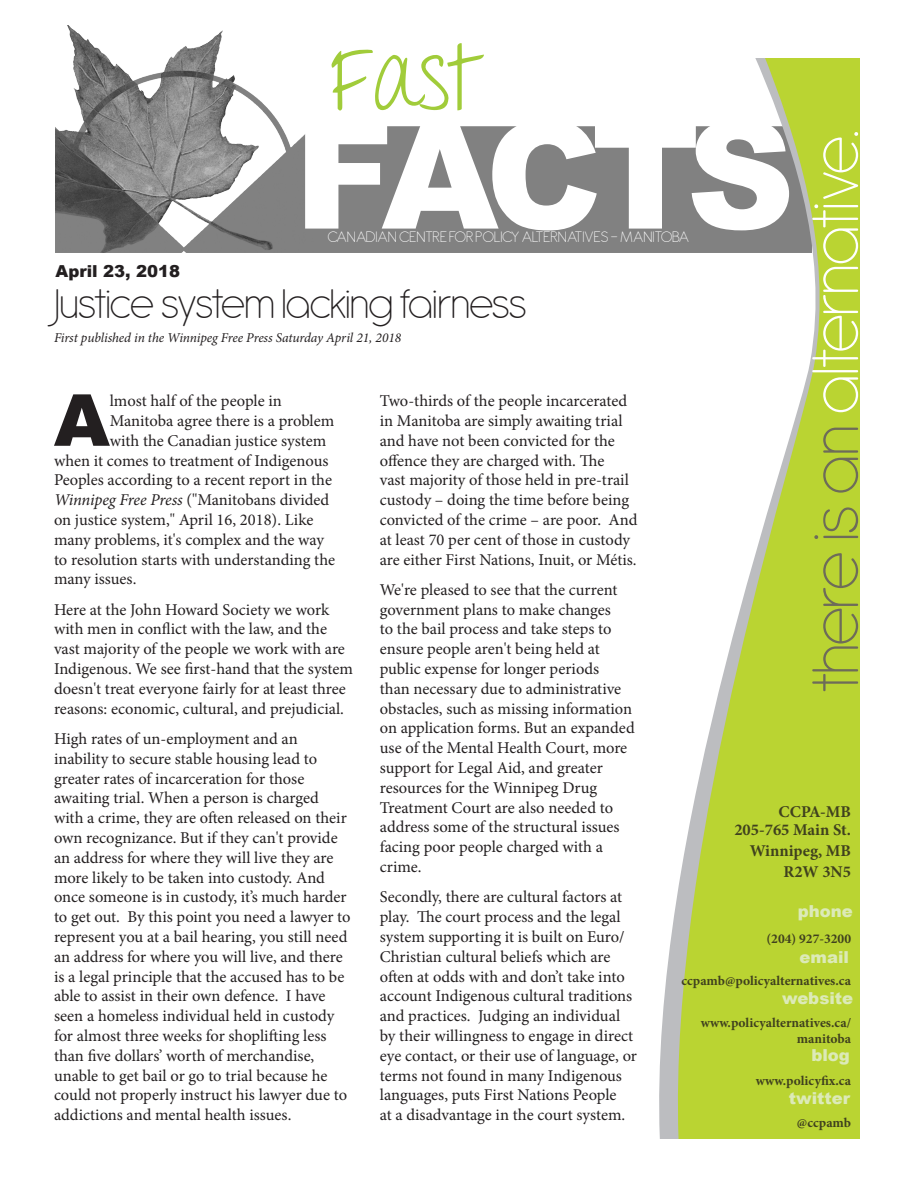
<style>
.page{position:relative;width:918px;height:1188px;background:#fff}
.page>*{position:absolute;margin:0;border:0;box-sizing:border-box;transform-origin:0 0}
.t1{font:900 150px "Arial";letter-spacing:-.085em;color:#fff}
.t2{font:90px "Throw My Hands Upinthe Air";color:#a1cc3a}
.t3{font:200 72px "Antipasto";letter-spacing:-.04em;color:#fff}
.t4{font:900 71.85px "Arial";color:#231f20}
.HEADLINE{font:200 45px "Antipasto";letter-spacing:-.04em;color:#231f20}
.t5{font:16.5px/19.8px "Minion Pro";letter-spacing:-.005em;color:#231f20}
.t6{font:200 16.5px "Antipasto";color:#fff}
.t7{font:700 16.5px/21px "Minion Pro";color:#40411e;text-align:right}
.t8{font:900 16.5px "Arial";color:#dceab8}
.t9{font:900 16.5px "Arial";color:#231f20}
.t10{font:700 13.5px/16.5px "Minion Pro";color:#40411e;text-align:right}
.t11{font:italic 13.5px "Minion Pro";letter-spacing:-.01em;color:#231f20}
.s1{color:#6e6c59}
.s2{font-style:italic}
</style>
<div class="page">
<img style="left:55px;top:25px;width:593px;height:228px">
<svg style="left:648px;top:126px;width:14px;height:1012px"></svg>
<svg style="left:662px;top:58px;width:198px;height:1080px;fill:#bad432"></svg>
<p class="t2" style="left:329px;top:25px;width:151px">Fast</p>
<p class="t1" style="left:294px;top:66px;width:502px">FACTS</p>
<p class="t6" style="left:328px;top:227px;width:363px">CANADIAN CENTRE FOR POLICY ALTERNATIVES - MANITOBA</p>
<p class="t3" style="left:794px;top:693px;width:566px;rotate:-90deg"><span class="s1">there is an</span> alternative.</p>
<p class="t9" style="left:55px;top:259px;width:126px">April 23, 2018</p>
<p class="HEADLINE" style="left:54px;top:278px;width:475px">Justice system lacking fairness</p>
<p class="t11" style="left:54px;top:328px;width:349px">First published in the Winnipeg Free Press Saturday April 21, 2018</p>
<p class="t4" style="left:54px;top:368px;width:57px">A</p>
<p class="t5" style="left:110px;top:391px;width:174px">lmost half of the people in</p>
<p class="t5" style="left:380px;top:391px;width:259px">Two-thirds of the people incarcerated in Manitoba are simply awaiting trial and have not been convicted for the offence they are charged with. The<br>vast majority of those held in pre-trail custody – doing the time before being convicted of the crime – are poor. And at least 70 per cent of those in custody are either First Nations, Inuit, or Métis.</p>
<p class="t5" style="left:380px;top:580px;width:257px">We're pleased to see that the current government plans to make changes<br>to the bail process and take steps to ensure people aren't being held at public expense for longer periods<br>than necessary due to administrative obstacles, such as missing information on application forms. But an expanded use of the Mental Health Court, more support for Legal Aid, and greater resources for the Winnipeg Drug Treatment Court are also needed to address some of the structural issues facing poor people charged with a crime.</p>
<p class="t5" style="left:380px;top:887px;width:259px">Secondly, there are cultural factors at play. The court process and the legal system supporting it is built on Euro/ Christian cultural beliefs which are often at odds with and don’t take into account Indigenous cultural traditions and practices. Judging an individual by their willingness to engage in direct eye contact, or their use of language, or terms not found in many Indigenous languages, puts First Nations People<br>at a disadvantage in the court system.</p>
<p class="t5" style="left:110px;top:411px;width:226px">Manitoba agree there is a problem</p>
<p class="t5" style="left:110px;top:431px;width:218px">with the Canadian justice system</p>
<p class="t5" style="left:54px;top:451px;width:276px">when it comes to treatment of Indigenous</p>
<p class="t5" style="left:54px;top:470px;width:280px">Peoples according to a recent report in the</p>
<p class="t5" style="left:54px;top:490px;width:277px"><span class="s2">Winnipeg Free Press</span> ("Manitobans divided</p>
<p class="t5" style="left:54px;top:510px;width:261px">on justice system," April 16, 2018). Like</p>
<p class="t5" style="left:54px;top:530px;width:272px">many problems, it's complex and the way</p>
<p class="t5" style="left:54px;top:550px;width:283px">to resolution starts with understanding the</p>
<p class="t5" style="left:54px;top:569px;width:84px">many issues.</p>
<p class="t5" style="left:54px;top:600px;width:301px">Here at the John Howard Society we work with men in conflict with the law, and the vast majority of the people we work with are Indigenous. We see first-hand that the system doesn't treat everyone fairly for at least three reasons: economic, cultural, and prejudicial.</p>
<p class="t5" style="left:54px;top:729px;width:298px">High rates of un-employment and an inability to secure stable housing lead to greater rates of incarceration for those awaiting trial. When a person is charged with a crime, they are often released on their own recognizance. But if they can't provide an address for where they will live they are more likely to be taken into custody. And once someone is in custody, it’s much harder to get out. By this point you need a lawyer to represent you at a bail hearing, you still need an address for where you will live, and there is a legal principle that the accused has to be able to assist in their own defence. I have seen a homeless individual held in custody for almost three weeks for shoplifting less than five dollars’ worth of merchandise, unable to get bail or go to trial because he could not properly instruct his lawyer due to addictions and mental health issues.</p>
<p class="t7" style="left:779px;top:801px;width:74px">CCPA-MB</p>
<p class="t7" style="left:734px;top:819px;width:118px">205-765 Main St.</p>
<p class="t7" style="left:750px;top:840px;width:103px">Winnipeg, MB<br>R2W 3N5</p>
<p class="t8" style="left:798px;top:899px;width:57px">phone</p>
<p class="t10" style="left:767px;top:930px;width:86px">(204) 927-3200</p>
<p class="t10" style="left:681px;top:972px;width:171px">ccpamb@policyalternatives.ca</p>
<p class="t10" style="left:701px;top:1014px;width:152px">www.policyalternatives.ca/ manitoba</p>
<p class="t10" style="left:756px;top:1073px;width:97px">www.policyfix.ca</p>
<p class="t10" style="left:797px;top:1115px;width:56px">@ccpamb</p>
<p class="t8" style="left:800px;top:945px;width:51px">email</p>
<p class="t8" style="left:782px;top:986px;width:73px">website</p>
<p class="t8" style="left:811px;top:1043px;width:40px">blog</p>
<p class="t8" style="left:789px;top:1086px;width:63px">twitter</p>
</div>
